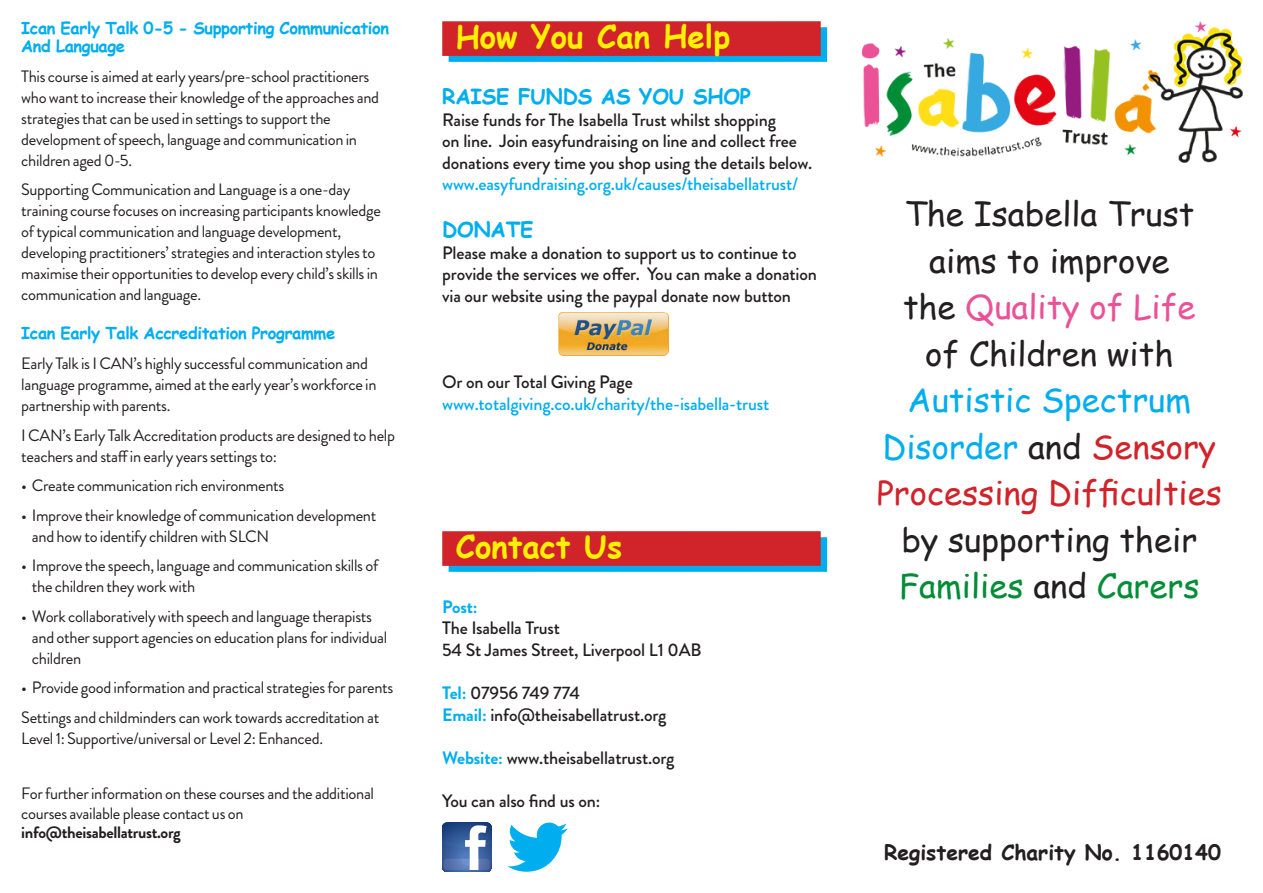
<style>
.page{position:relative;width:1263px;height:893px;background:#fff}
.page>*{position:absolute;margin:0;border:0;box-sizing:border-box;transform-origin:0 0}
.t1{font:33px/46.5px "Comic Sans MS";color:#231f20;text-align:center}
.t2{font:700 31.65px "Comic Sans MS";color:#fff101}
.t3{font:700 21px "Comic Sans MS";color:#231f20}
.t4{font:700 21px "Comic Sans MS";letter-spacing:-.01em;color:#00aeef}
.t5{font:500 18px/21.6px "Brandon Grotesque";letter-spacing:-.01em;color:#231f20}
.t6{font:500 18px "Brandon Grotesque";letter-spacing:-.01em;color:#00aeef}
.t7{font:700 18px "Brandon Grotesque";color:#00aeef}
.t8{font:16.5px/21px "Brandon Grotesque";letter-spacing:-.02em;color:#231f20}
.t9{font:700 16.5px/18px "Comic Sans MS";letter-spacing:-.02em;color:#00aeef}
.s1{font-weight:700}
.s2{font-weight:700;color:#00aeef}
.s3{color:#ea5297}
.s4{color:#00aeef}
.s5{color:#d1232a}
.s6{color:#008d36}
</style>
<div class="page">
<img style="left:863px;top:21px;width:379px;height:142px">
<div style="left:449px;top:537px;width:378px;height:35px;background:#00aeef"></div>
<div style="left:449px;top:27px;width:378px;height:35px;background:#00aeef"></div>
<div style="left:442px;top:531px;width:379px;height:35px;background:#d1232a"></div>
<div style="left:442px;top:21px;width:379px;height:35px;background:#d1232a"></div>
<svg style="left:507px;top:823px;width:61px;height:49px"></svg>
<svg style="left:442px;top:823px;width:49px;height:49px"></svg>
<img style="left:558px;top:312px;width:111px;height:44px">
<p class="t9" style="left:21px;top:19px;width:369px">Ican Early Talk 0-5 - Supporting Communication<br>And Language</p>
<p class="t8" style="left:21px;top:66px;width:359px">This course is aimed at early years/pre-school practitioners who want to increase their knowledge of the approaches and strategies that can be used in settings to support the development of speech, language and communication in children aged 0-5.</p>
<p class="t8" style="left:21px;top:180px;width:361px">Supporting Communication and Language is a one-day training course focuses on increasing participants knowledge of typical communication and language development, developing practitioners’ strategies and interaction styles to maximise their opportunities to develop every child’s skills in communication and language.</p>
<p class="t9" style="left:21px;top:324px;width:316px">Ican Early Talk Accreditation Programme</p>
<p class="t8" style="left:21px;top:353px;width:357px">Early Talk is I CAN’s highly successful communication and language programme, aimed at the early year’s workforce in partnership with parents.</p>
<p class="t8" style="left:21px;top:425px;width:375px">I CAN’s Early Talk Accreditation products are designed to help teachers and staff in early years settings to:</p>
<p class="t8" style="left:21px;top:475px;width:265px">• Create communication rich environments</p>
<p class="t8" style="left:32px;top:505px;width:346px;text-indent:-11px">• Improve their knowledge of communication development and how to identify children with SLCN</p>
<p class="t8" style="left:32px;top:555px;width:348px;text-indent:-11px">• Improve the speech, language and communication skills of the children they work with</p>
<p class="t8" style="left:32px;top:606px;width:357px;text-indent:-11px">• Work collaboratively with speech and language therapists and other support agencies on education plans for individual children</p>
<p class="t8" style="left:21px;top:677px;width:374px">• Provide good information and practical strategies for parents</p>
<p class="t8" style="left:21px;top:707px;width:360px">Settings and childminders can work towards accreditation at<br>Level 1: Supportive/universal or Level 2: Enhanced.</p>
<p class="t8" style="left:21px;top:784px;width:354px;line-height:19.5px">For further information on these courses and the additional courses available please contact us on <span class="s1">info@theisabellatrust.org</span></p>
<p class="t2" style="left:456px;top:13px;width:276px">How You Can Help</p>
<p class="t4" style="left:442px;top:81px;width:310px">RAISE FUNDS AS YOU SHOP</p>
<p class="t5" style="left:442px;top:109px;width:372px">Raise funds for The Isabella Trust whilst shopping<br>on line. Join easyfundraising on line and collect free donations every time you shop using the details below.</p>
<p class="t6" style="left:442px;top:172px;width:357px">www.easyfundraising.org.uk/causes/theisabellatrust/</p>
<p class="t4" style="left:442px;top:214px;width:93px">DONATE</p>
<p class="t5" style="left:442px;top:242px;width:376px">Please make a donation to support us to continue to provide the services we offer. You can make a donation via our website using the paypal donate now button</p>
<p class="t5" style="left:442px;top:372px;width:192px">Or on our Total Giving Page</p>
<p class="t6" style="left:442px;top:391px;width:328px">www.totalgiving.co.uk/charity/the-isabella-trust</p>
<p class="t2" style="left:456px;top:523px;width:168px">Contact Us</p>
<p class="t7" style="left:442px;top:594px;width:37px">Post:</p>
<p class="t5" style="left:442px;top:618px;width:119px">The Isabella Trust</p>
<p class="t5" style="left:442px;top:639px;width:261px">54 St James Street, Liverpool L1 0AB</p>
<p class="t5" style="left:442px;top:683px;width:140px"><span class="s2">Tel:</span> 07956 749 774</p>
<p class="t5" style="left:442px;top:704px;width:226px"><span class="s2">Email:</span> info@theisabellatrust.org</p>
<p class="t5" style="left:442px;top:747px;width:234px"><span class="s2">Website:</span> www.theisabellatrust.org</p>
<p class="t5" style="left:442px;top:791px;width:159px">You can also find us on:</p>
<p class="t1" style="left:877px;top:190px;width:347px">The Isabella Trust aims to improve<br>the <span class="s3">Quality of Life<br></span>of Children with<br><span class="s4">Autistic Spectrum<br>Disorder</span> and <span class="s5">Sensory<br>Processing Difficulties </span>by supporting their<br><span class="s6">Families</span> and <span class="s6">Carers</span></p>
<p class="t3" style="left:884px;top:836px;width:338px">Registered Charity No. 1160140</p>
</div>
